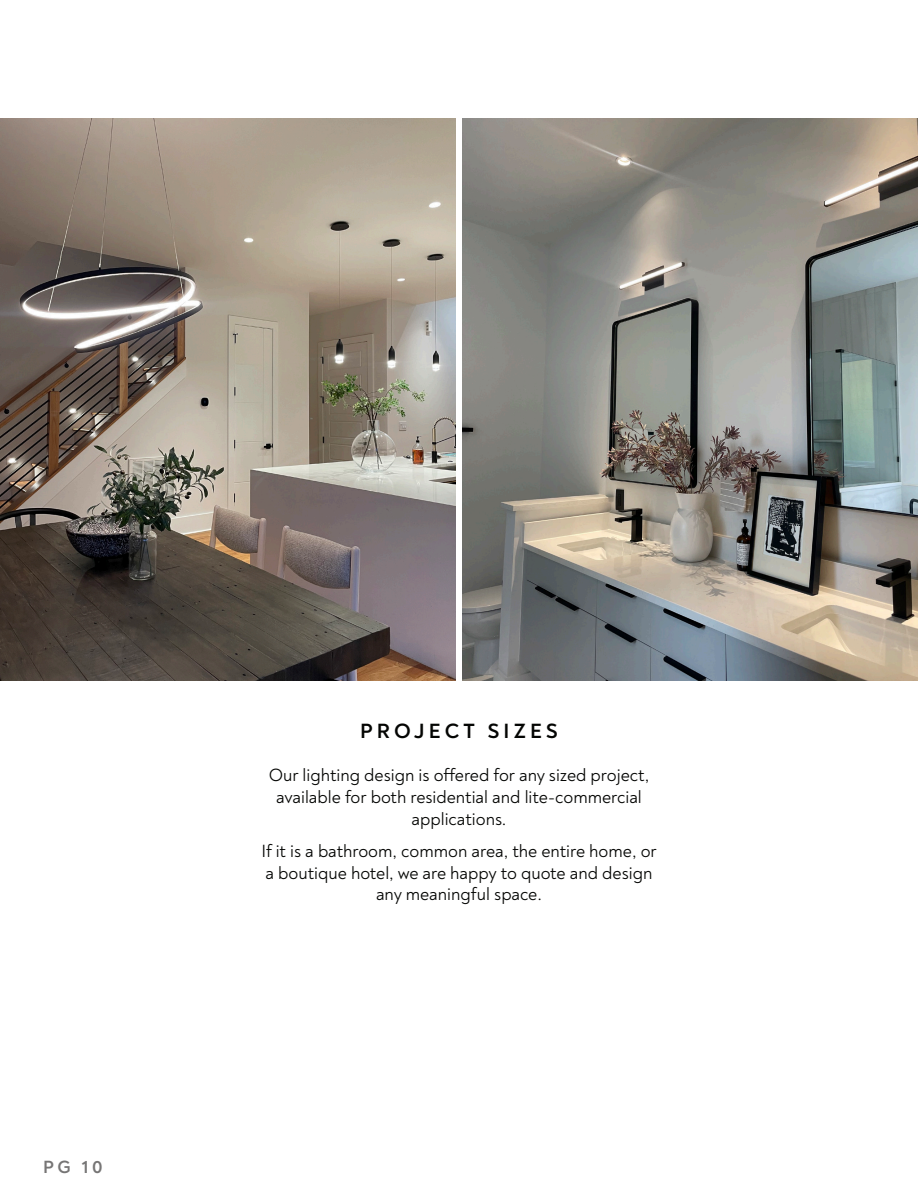
<style>
.page{position:relative;width:918px;height:1188px;background:#fff}
.page>*{position:absolute;margin:0;border:0;box-sizing:border-box;transform-origin:0 0}
.t1{font:700 21px "Noah";letter-spacing:.2em;color:#040503}
.t2{font:18px/21.6px "Noah";color:#040503;text-align:center}
.t3{font:700 18px "Noah";color:#767575}
</style>
<div class="page">
<img style="left:0;top:118px;width:456px;height:562px">
<img style="left:462px;top:118px;width:456px;height:562px">
<p class="t3" style="left:43px;top:1155px;width:61px">PG 10</p>
<p class="t1" style="left:360px;top:718px;width:199px">PROJECT SIZES</p>
<p class="t2" style="left:269px;top:765px;width:382px">Our lighting design is offered for any sized project, available for both residential and lite-commercial applications.</p>
<p class="t2" style="left:261px;top:840px;width:397px">If it is a bathroom, common area, the entire home, or a boutique hotel, we are happy to quote and design any meaningful space.</p>
</div>
